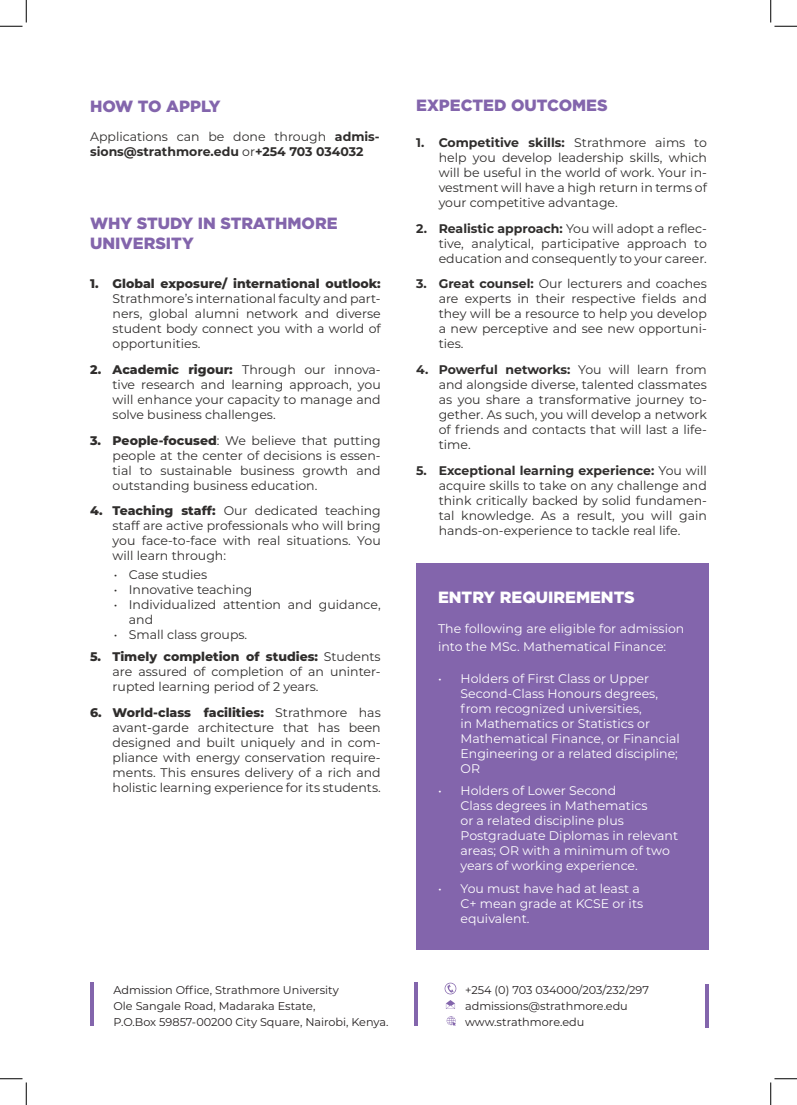
<style>
.page{position:relative;width:797px;height:1105px;background:#fff}
.page>*{position:absolute;margin:0;border:0;box-sizing:border-box;transform-origin:0 0}
.t1{font:900 16.25px/19.5px "Gotham";color:#8365ac}
.t2{font:900 16.25px "Gotham";color:#fff}
.t3{font:12.5px/15px "Montserrat";color:#2f2d2c;text-align:justify}
.t4{font:12.5px/15px "Montserrat";color:#fff}
.t5{font:700 12.5px/15px "Montserrat";color:#2f2d2c}
.t6{font:800 12.5px "Montserrat";color:#2f2d2c}
.t7{font:11.25px/16.2px "Montserrat";color:#231f20}
.s1{font-weight:400}
.s2{font-weight:800}
.s3{font-weight:700}
</style>
<div class="page">
<div style="left:416px;top:563px;width:292px;height:386px;background:#8365ac"></div>
<hr style="left:414px;top:982px;width:4px;height:44px;background:#8365ac">
<hr style="left:705px;top:984px;width:3px;height:44px;background:#8365ac">
<hr style="left:90px;top:982px;width:4px;height:44px;background:#8365ac">
<svg style="left:446px;top:1016px;width:10px;height:10px"></svg>
<svg style="left:444px;top:983px;width:12px;height:11px"></svg>
<svg style="left:446px;top:1000px;width:9px;height:9px"></svg>
<svg style="left:0;top:0;width:27px;height:27px"></svg>
<svg style="left:0;top:1078px;width:27px;height:27px"></svg>
<svg style="left:770px;top:0;width:27px;height:27px"></svg>
<svg style="left:770px;top:1078px;width:27px;height:27px"></svg>
<h1 class="t1" style="left:90px;top:96px;width:132px">HOW TO APPLY</h1>
<p class="t5" style="left:90px;top:129px;width:291px"><span class="s1">Applications can be done through</span> admis&shy;sions@strathmore.edu <span class="s1">or</span>+254 703 034032</p>
<h1 class="t1" style="left:90px;top:213px;width:249px">WHY STUDY IN STRATHMORE<br>UNIVERSITY</h1>
<p class="t6" style="left:90px;top:275px;width:292px">1. Global exposure/ international outlook:</p>
<p class="t3" style="left:113px;top:291px;width:270px">Strathmore’s international faculty and part&shy;ners, global alumni network and diverse student body connect you with a world of opportunities.</p>
<p class="t3" style="left:113px;top:362px;width:270px;text-indent:-22px"><span class="s2">2. Academic rigour:</span> Through our innova&shy;tive research and learning approach, you will enhance your capacity to manage and solve business challenges.</p>
<p class="t3" style="left:113px;top:432px;width:270px;text-indent:-22px"><span class="s2">3. People-focused</span>: We believe that putting people at the center of decisions is essen&shy;tial to sustainable business growth and outstanding business education.</p>
<p class="t3" style="left:113px;top:503px;width:270px;text-indent:-22px"><span class="s2">4. Teaching staff:</span> Our dedicated teaching staff are active professionals who will bring you face-to-face with real situations. You will learn through:</p>
<p class="t3" style="left:114px;top:566px;width:95px">• Case studies</p>
<p class="t3" style="left:114px;top:581px;width:140px">• Innovative teaching</p>
<p class="t3" style="left:129px;top:596px;width:253px;text-indent:-15px">• Individualized attention and guidance, and</p>
<p class="t3" style="left:114px;top:626px;width:135px">• Small class groups.</p>
<p class="t3" style="left:113px;top:648px;width:270px;text-indent:-22px"><span class="s2">5. Timely completion of studies:</span> Students are assured of completion of an uninter&shy;rupted learning period of 2 years.</p>
<p class="t3" style="left:113px;top:704px;width:270px;text-indent:-22px"><span class="s2">6. World-class facilities:</span> Strathmore has avant-garde architecture that has been designed and built uniquely and in com&shy;pliance with energy conservation require&shy;ments. This ensures delivery of a rich and holistic learning experience for its students.</p>
<h1 class="t1" style="left:416px;top:95px;width:193px">EXPECTED OUTCOMES</h1>
<p class="t3" style="left:439px;top:135px;width:270px;text-indent:-22px"><span class="s3">1. Competitive skills:</span> Strathmore aims to help you develop leadership skills, which will be useful in the world of work. Your in&shy;vestment will have a high return in terms of your competitive advantage.</p>
<p class="t3" style="left:439px;top:220px;width:270px;text-indent:-22px"><span class="s3">2. Realistic approach:</span> You will adopt a reflec&shy;tive, analytical, participative approach to education and consequently to your career.</p>
<p class="t3" style="left:439px;top:276px;width:270px;text-indent:-22px"><span class="s3">3. Great counsel:</span> Our lecturers and coaches are experts in their respective fields and they will be a resource to help you develop a new perceptive and see new opportuni&shy;ties.</p>
<p class="t3" style="left:439px;top:362px;width:270px;text-indent:-22px"><span class="s3">4. Powerful networks:</span> You will learn from and alongside diverse, talented classmates as you share a transformative journey to&shy;gether. As such, you will develop a network of friends and contacts that will last a life&shy;time.</p>
<p class="t3" style="left:439px;top:462px;width:270px;text-indent:-22px"><span class="s3">5. Exceptional learning experience:</span> You will acquire skills to take on any challenge and think critically backed by solid fundamen&shy;tal knowledge. As a result, you will gain hands-on-experience to tackle real life.</p>
<h1 class="t2" style="left:438px;top:588px;width:198px">ENTRY REQUIREMENTS</h1>
<p class="t4" style="left:438px;top:619px;width:248px;line-height:18px">The following are eligible for admission into the MSc. Mathematical Finance:</p>
<p class="t4" style="left:460px;top:671px;width:221px;text-indent:-22px">• Holders of First Class or Upper<br>Second-Class Honours degrees, from recognized universities,<br>in Mathematics or Statistics or<br>Mathematical Finance, or Financial<br>Engineering or a related discipline;<br>OR</p>
<p class="t4" style="left:460px;top:783px;width:219px;text-indent:-22px">• Holders of Lower Second<br>Class degrees in Mathematics<br>or a related discipline plus<br>Postgraduate Diplomas in relevant areas; OR with a minimum of two years of working experience.</p>
<p class="t4" style="left:460px;top:880px;width:184px;text-indent:-22px">• You must have had at least a<br>C+ mean grade at KCSE or its equivalent.</p>
<p class="t7" style="left:113px;top:981px;width:276px">Admission Office, Strathmore University<br>Ole Sangale Road, Madaraka Estate,<br>P.O.Box 59857-00200 City Square, Nairobi, Kenya.</p>
<p class="t7" style="left:465px;top:981px;width:185px">+254 (0) 703 034000/203/232/297 admissions@strathmore.edu www.strathmore.edu</p>
</div>
